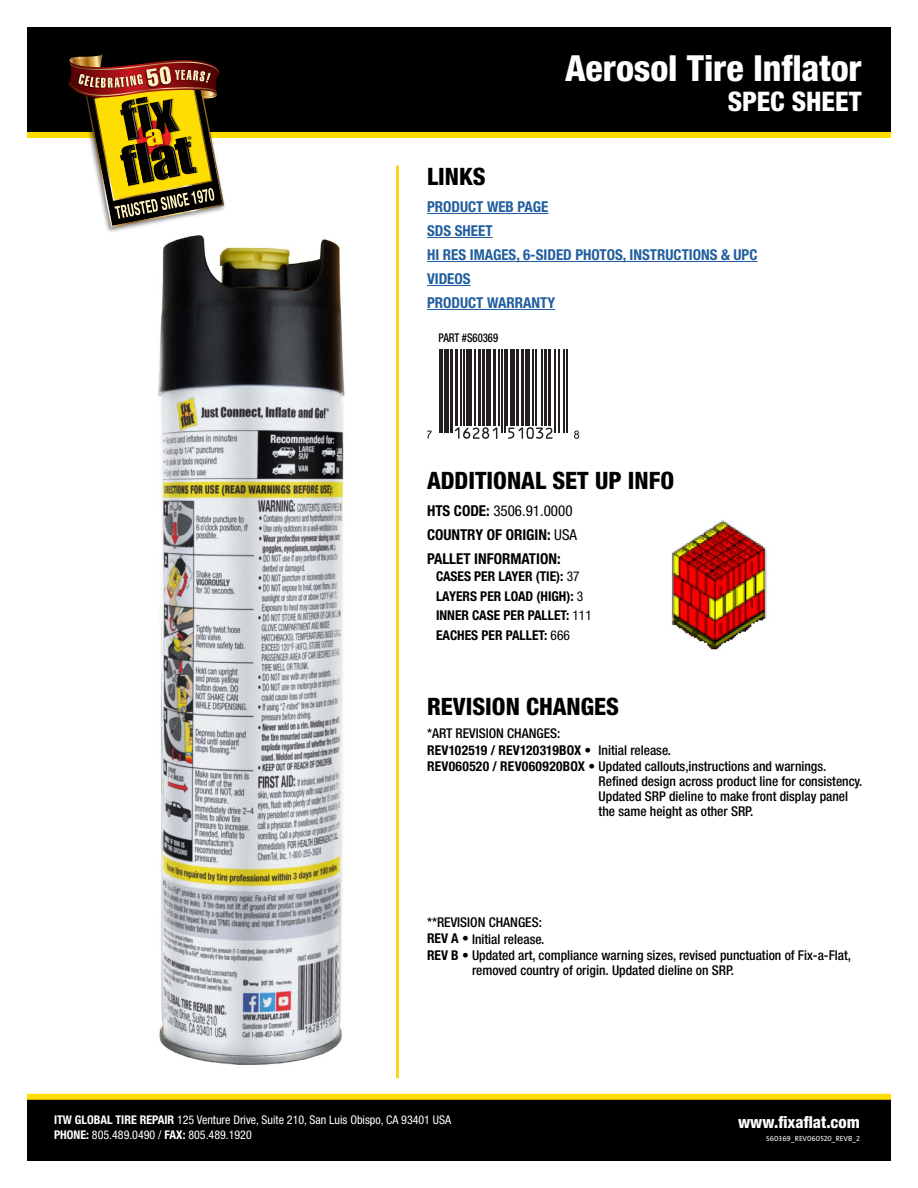
<style>
.page{position:relative;width:918px;height:1188px;background:#fff}
.page>*{position:absolute;margin:0;border:0;box-sizing:border-box;transform-origin:0 0}
.t1{font:800 condensed 36px "Helvetica Neue";letter-spacing:-.005em;color:#fff}
.t2{font:800 condensed 27px "Helvetica Neue";letter-spacing:-.005em;color:#fff}
.t3{font:800 condensed 24px "Helvetica Neue";color:#000}
.t4{font:800 condensed 16.5px "Helvetica Neue";color:#fff}
.t5{font:700 condensed 15px/24px "Helvetica Neue";color:#215e9e}
.t6{font:700 condensed 15px/24px "Helvetica Neue";color:#000}
.t7{font:500 condensed 13.5px/15px "Helvetica Neue";color:#000}
.t8{font:700 condensed 13.5px/19.5px "Helvetica Neue";color:#000}
.t9{font:500 condensed 12.15px "Helvetica Neue";color:#000;scale:.88 1}
.t10{font:condensed 12px/15px "Helvetica Neue";color:#fff}
.t11{font:7.5px "The Sans Caps";color:#fff}
.s1{font-weight:400}
.s2{font-weight:500}
.s3{font-weight:700}
</style>
<div class="page">
<div style="left:27px;top:27px;width:864px;height:108px;background:#000"></div>
<div style="left:27px;top:1100px;width:864px;height:61px;background:#000"></div>
<div style="left:27px;top:132px;width:864px;height:6px;background:#fd0"></div>
<div style="left:27px;top:1094px;width:864px;height:6px;background:#fd0"></div>
<img style="left:106px;top:201px;width:119px;height:31px">
<img style="left:69px;top:54px;width:155px;height:173px">
<hr style="left:427px;top:213px;width:121px;height:1px;background:#215e9e">
<hr style="left:427px;top:237px;width:66px;height:1px;background:#215e9e">
<hr style="left:427px;top:261px;width:330px;height:1px;background:#215e9e">
<hr style="left:427px;top:285px;width:44px;height:1px;background:#215e9e">
<hr style="left:427px;top:309px;width:128px;height:1px;background:#215e9e">
<hr style="left:396px;top:166px;width:3px;height:912px;background:#ffd420">
<img style="left:671px;top:520px;width:96px;height:130px">
<svg style="left:427px;top:431px;width:5px;height:8px"></svg>
<hr style="left:439px;top:349px;width:1px;height:83px;background:#231f20">
<hr style="left:442px;top:349px;width:1px;height:83px;background:#231f20">
<hr style="left:444px;top:349px;width:4px;height:83px;background:#231f20">
<hr style="left:450px;top:349px;width:2px;height:83px;background:#231f20">
<hr style="left:455px;top:349px;width:3px;height:76px;background:#231f20">
<hr style="left:461px;top:349px;width:1px;height:76px;background:#231f20">
<hr style="left:463px;top:349px;width:2px;height:76px;background:#231f20">
<div style="left:466px;top:349px;width:5px;height:76px;background:#231f20"></div>
<hr style="left:474px;top:349px;width:1px;height:76px;background:#231f20">
<hr style="left:478px;top:349px;width:3px;height:76px;background:#231f20">
<hr style="left:482px;top:349px;width:3px;height:76px;background:#231f20">
<hr style="left:486px;top:349px;width:4px;height:76px;background:#231f20">
<svg style="left:455px;top:427px;width:42px;height:12px"></svg>
<hr style="left:493px;top:349px;width:3px;height:76px;background:#231f20">
<hr style="left:499px;top:349px;width:1px;height:76px;background:#231f20">
<hr style="left:501px;top:349px;width:2px;height:83px;background:#231f20">
<hr style="left:504px;top:349px;width:1px;height:83px;background:#231f20">
<hr style="left:507px;top:349px;width:1px;height:76px;background:#231f20">
<hr style="left:511px;top:349px;width:4px;height:76px;background:#231f20">
<hr style="left:516px;top:349px;width:3px;height:76px;background:#231f20">
<hr style="left:521px;top:349px;width:3px;height:76px;background:#231f20">
<hr style="left:526px;top:349px;width:4px;height:76px;background:#231f20">
<hr style="left:532px;top:349px;width:2px;height:76px;background:#231f20">
<hr style="left:535px;top:349px;width:1px;height:76px;background:#231f20">
<hr style="left:542px;top:349px;width:1px;height:76px;background:#231f20">
<svg style="left:508px;top:427px;width:45px;height:12px"></svg>
<hr style="left:544px;top:349px;width:3px;height:76px;background:#231f20">
<hr style="left:548px;top:349px;width:3px;height:76px;background:#231f20">
<hr style="left:554px;top:349px;width:1px;height:83px;background:#231f20">
<hr style="left:558px;top:349px;width:1px;height:83px;background:#231f20">
<hr style="left:563px;top:349px;width:2px;height:83px;background:#231f20">
<hr style="left:566px;top:349px;width:1px;height:83px;background:#231f20">
<svg style="left:574px;top:430px;width:5px;height:9px"></svg>
<img style="left:159px;top:235px;width:186px;height:830px">
<h1 class="t1" style="left:565px;top:46px;width:298px">Aerosol Tire Inflator</h1>
<h2 class="t2" style="left:728px;top:85px;width:136px">SPEC SHEET</h2>
<h3 class="t3" style="left:427px;top:162px;width:60px">LINKS</h3>
<p class="t5" style="left:427px;top:194px;width:332px">PRODUCT WEB PAGE<br>SDS SHEET<br>HI RES IMAGES, 6-SIDED PHOTOS, INSTRUCTIONS &amp; UPC<br>VIDEOS<br>PRODUCT WARRANTY</p>
<p class="t9" style="left:439px;top:331px;width:69px">PART #S60369</p>
<h3 class="t3" style="left:427px;top:466px;width:249px">ADDITIONAL SET UP INFO</h3>
<p class="t6" style="left:427px;top:499px;width:151px">HTS CODE: <span class="s1">3506.91.0000<br></span>COUNTRY OF ORIGIN: <span class="s1">USA<br></span>PALLET INFORMATION:</p>
<p class="t8" style="left:436px;top:567px;width:157px">CASES PER LAYER (TIE): <span class="s1">37<br></span>LAYERS PER LOAD (HIGH): <span class="s1">3<br></span>INNER CASE PER PALLET: <span class="s1">111<br></span>EACHES PER PALLET: <span class="s1">666</span></p>
<h3 class="t3" style="left:427px;top:692px;width:194px">REVISION CHANGES</h3>
<p class="t7" style="left:427px;top:726px;width:135px">*ART REVISION CHANGES:</p>
<p class="t8" style="left:427px;top:741px;width:401px;line-height:16.6px">REV102519 / REV120319BOX •<br>REV060520 / REV060920BOX • <span class="s2">Updated callouts,instructions and warnings.</span></p>
<p class="t7" style="left:599px;top:742px;width:74px">Initial release.</p>
<p class="t7" style="left:599px;top:774px;width:265px">Refined design across product line for consistency.<br>Updated SRP dieline to make front display panel the same height as other SRP.</p>
<p class="t7" style="left:427px;top:914px;width:116px">**REVISION CHANGES:</p>
<p class="t7" style="left:427px;top:930px;width:426px;line-height:16.5px"><span class="s3">REV A •</span> Initial release.<br><span class="s3">REV B •</span> Updated art, compliance warning sizes, revised punctuation of Fix-a-Flat,</p>
<p class="t7" style="left:472px;top:963px;width:264px">removed country of origin. Updated dieline on SRP.</p>
<p class="t10" style="left:54px;top:1112px;width:399px"><span class="s3">ITW GLOBAL TIRE REPAIR</span> 125 Venture Drive, Suite 210, San Luis Obispo, CA 93401 USA<br><span class="s3">PHONE:</span> 805.489.0490 / <span class="s3">FAX:</span> 805.489.1920</p>
<p class="t4" style="left:738px;top:1112px;width:123px">www.fixaflat.com</p>
<p class="t11" style="left:766px;top:1133px;width:95px">S60369_REV060520_REVB_2</p>
</div>
